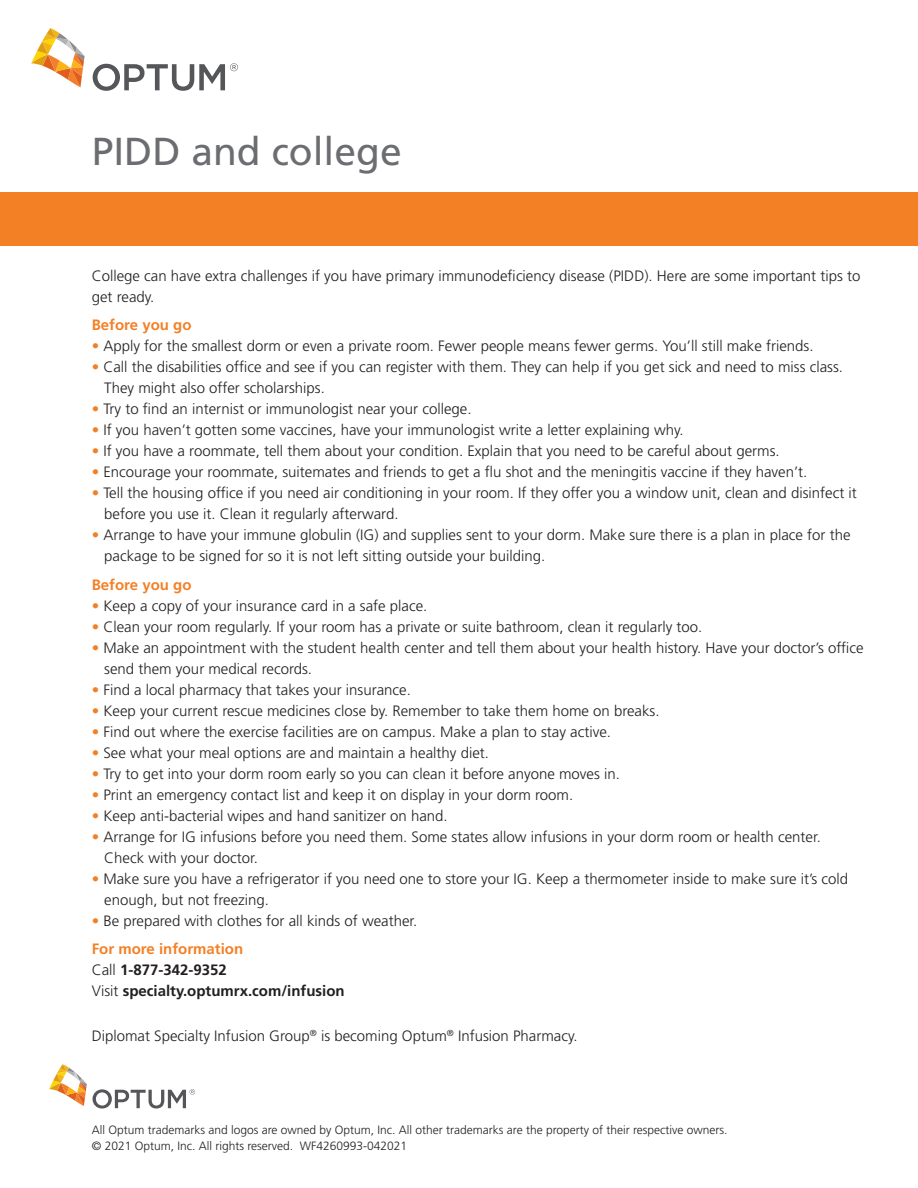
<style>
.page{position:relative;width:918px;height:1188px;background:#fff}
.page>*{position:absolute;margin:0;border:0;box-sizing:border-box;transform-origin:0 0}
.t1{font:39px "Frutiger LT Std";color:#6c6d70}
.t2{font:300 15px/21px "Frutiger LT Std";color:#231f20}
.t3{font:700 15px/21px "Frutiger LT Std";color:#231f20}
.t4{font:700 15px "Frutiger LT Std";color:#f48026}
.t5{font:300 12px/16.5px "Frutiger LT Std";color:#231f20}
.s1{color:#f48026}
.s2{font-weight:700;color:#f48026}
.s3{font-weight:300}
</style>
<div class="page">
<div style="left:0;top:192px;width:918px;height:54px;background:#f48026"></div>
<svg style="left:31px;top:28px;width:54px;height:59px"></svg>
<svg style="left:93px;top:63px;width:145px;height:28px"></svg>
<svg style="left:49px;top:1064px;width:38px;height:42px"></svg>
<svg style="left:93px;top:1089px;width:102px;height:20px"></svg>
<h1 class="t1" style="left:92px;top:129px;width:311px">PIDD and college</h1>
<p class="t2" style="left:92px;top:265px;width:770px">College can have extra challenges if you have primary immunodeficiency disease (PIDD). Here are some important tips to get ready.</p>
<p class="t4" style="left:92px;top:316px;width:101px">Before you go</p>
<p class="t2" style="left:92px;top:336px;width:723px"><span class="s1">•</span> Apply for the smallest dorm or even a private room. Fewer people means fewer germs. You’ll still make friends.</p>
<p class="t2" style="left:104px;top:357px;width:740px;text-indent:-13px"><span class="s1">•</span> Call the disabilities office and see if you can register with them. They can help if you get sick and need to miss class.<br>They might also offer scholarships.</p>
<p class="t2" style="left:92px;top:399px;width:381px"><span class="s1">•</span> Try to find an internist or immunologist near your college.</p>
<p class="t2" style="left:92px;top:420px;width:593px"><span class="s1">•</span> If you haven’t gotten some vaccines, have your immunologist write a letter explaining why.</p>
<p class="t2" style="left:92px;top:441px;width:689px"><span class="s1">•</span> If you have a roommate, tell them about your condition. Explain that you need to be careful about germs.</p>
<p class="t2" style="left:92px;top:462px;width:717px"><span class="s1">•</span> Encourage your roommate, suitemates and friends to get a flu shot and the meningitis vaccine if they haven’t.</p>
<p class="t2" style="left:104px;top:483px;width:754px;text-indent:-13px"><span class="s1">•</span> Tell the housing office if you need air conditioning in your room. If they offer you a window unit, clean and disinfect it before you use it. Clean it regularly afterward.</p>
<p class="t2" style="left:104px;top:525px;width:748px;text-indent:-13px"><span class="s1">•</span> Arrange to have your immune globulin (IG) and supplies sent to your dorm. Make sure there is a plan in place for the package to be signed for so it is not left sitting outside your building.</p>
<p class="t4" style="left:92px;top:576px;width:101px">Before you go</p>
<p class="t2" style="left:92px;top:595px;width:337px"><span class="s1">•</span> Keep a copy of your insurance card in a safe place.</p>
<p class="t2" style="left:92px;top:616px;width:612px"><span class="s1">•</span> Clean your room regularly. If your room has a private or suite bathroom, clean it regularly too.</p>
<p class="t2" style="left:104px;top:637px;width:761px;text-indent:-13px"><span class="s1">•</span> Make an appointment with the student health center and tell them about your health history. Have your doctor’s office send them your medical records.</p>
<p class="t2" style="left:92px;top:679px;width:321px"><span class="s1">•</span> Find a local pharmacy that takes your insurance.</p>
<p class="t2" style="left:92px;top:700px;width:569px"><span class="s1">•</span> Keep your current rescue medicines close by. Remember to take them home on breaks.</p>
<p class="t2" style="left:92px;top:721px;width:521px"><span class="s1">•</span> Find out where the exercise facilities are on campus. Make a plan to stay active.</p>
<p class="t2" style="left:92px;top:742px;width:399px"><span class="s1">•</span> See what your meal options are and maintain a healthy diet.</p>
<p class="t2" style="left:92px;top:763px;width:530px"><span class="s1">•</span> Try to get into your dorm room early so you can clean it before anyone moves in.</p>
<p class="t2" style="left:92px;top:784px;width:483px"><span class="s1">•</span> Print an emergency contact list and keep it on display in your dorm room.</p>
<p class="t2" style="left:92px;top:805px;width:357px"><span class="s1">•</span> Keep anti-bacterial wipes and hand sanitizer on hand.</p>
<p class="t2" style="left:104px;top:826px;width:718px;text-indent:-13px"><span class="s1">•</span> Arrange for IG infusions before you need them. Some states allow infusions in your dorm room or health center.<br>Check with your doctor.</p>
<p class="t2" style="left:104px;top:868px;width:745px;text-indent:-13px"><span class="s1">•</span> Make sure you have a refrigerator if you need one to store your IG. Keep a thermometer inside to make sure it’s cold enough, but not freezing.</p>
<p class="t2" style="left:92px;top:906px;width:327px;line-height:28.5px"><span class="s1">•</span> Be prepared with clothes for all kinds of weather.<br><span class="s2">For more information</span></p>
<p class="t3" style="left:92px;top:959px;width:254px"><span class="s3">Call</span> 1-877-342-9352<br><span class="s3">Visit</span> specialty.optumrx.com/infusion</p>
<p class="t2" style="left:92px;top:1026px;width:487px">Diplomat Specialty Infusion Group<sup>®</sup> is becoming Optum<sup>®</sup> Infusion Pharmacy.</p>
<p class="t5" style="left:92px;top:1122px;width:637px">All Optum trademarks and logos are owned by Optum, Inc. All other trademarks are the property of their respective owners. © 2021 Optum, Inc. All rights reserved. WF4260993-042021</p>
</div>
